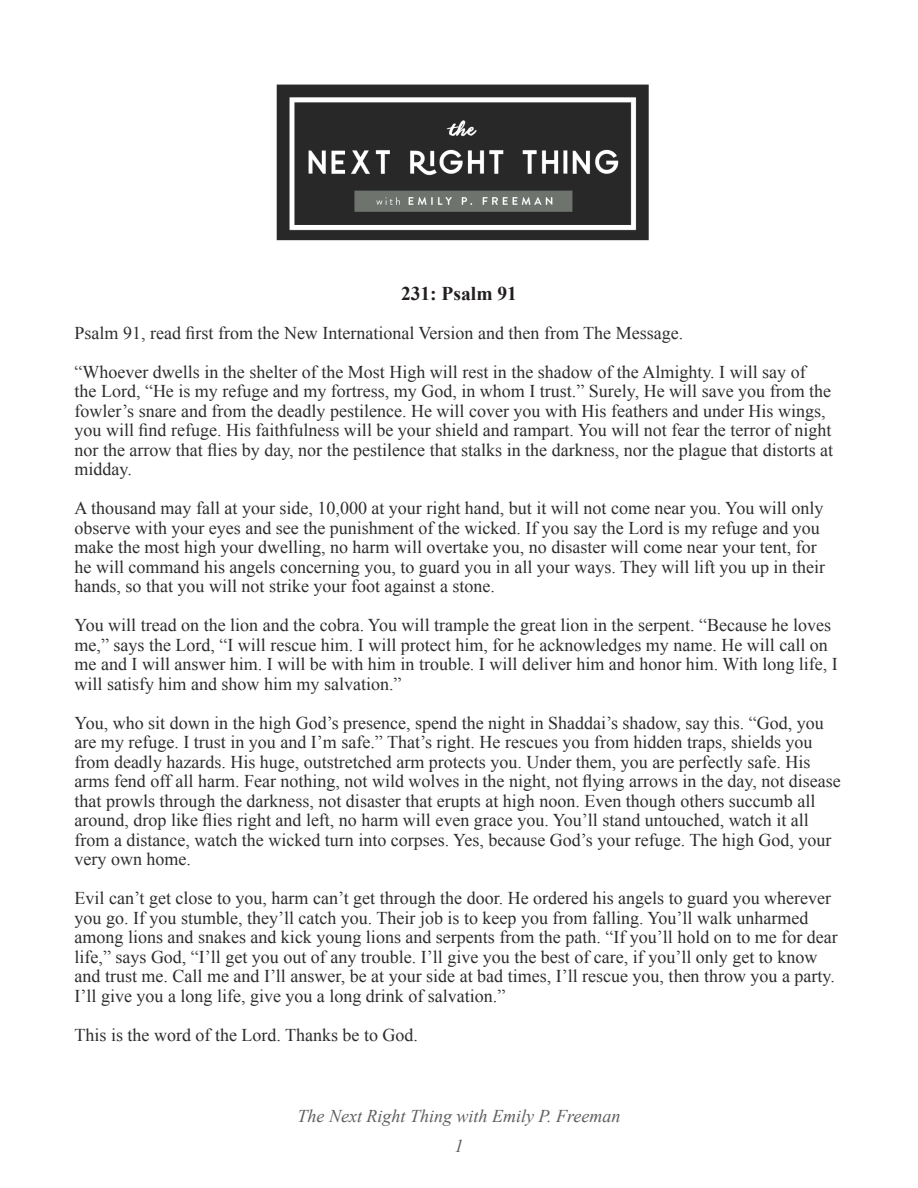
<style>
.page{position:relative;width:918px;height:1188px;background:#fff}
.page>*{position:absolute;margin:0;border:0;box-sizing:border-box;transform-origin:0 0}
.t1{font:700 19.5px "Times New Roman";color:#231f20}
.t2{font:18px/19.5px "Times New Roman";color:#2c2d2c}
.t3{font:italic 18px/30px "Times New Roman";color:#5e5e5e;text-align:center}
</style>
<div class="page">
<img style="left:276px;top:84px;width:373px;height:157px">
<p class="t1" style="left:401px;top:280px;width:117px">231: Psalm 91</p>
<p class="t2" style="left:75px;top:323px;width:610px">Psalm 91, read first from the New International Version and then from The Message.</p>
<p class="t2" style="left:75px;top:362px;width:760px">“Whoever dwells in the shelter of the Most High will rest in the shadow of the Almighty. I will say of<br>the Lord, “He is my refuge and my fortress, my God, in whom I trust.” Surely, He will save you from the fowler’s snare and from the deadly pestilence. He will cover you with His feathers and under His wings, you will find refuge. His faithfulness will be your shield and rampart. You will not fear the terror of night nor the arrow that flies by day, nor the pestilence that stalks in the darkness, nor the plague that distorts at midday.</p>
<p class="t2" style="left:75px;top:498px;width:752px">A thousand may fall at your side, 10,000 at your right hand, but it will not come near you. You will only observe with your eyes and see the punishment of the wicked. If you say the Lord is my refuge and you make the most high your dwelling, no harm will overtake you, no disaster will come near your tent, for he will command his angels concerning you, to guard you in all your ways. They will lift you up in their hands, so that you will not strike your foot against a stone.</p>
<p class="t2" style="left:75px;top:615px;width:765px">You will tread on the lion and the cobra. You will trample the great lion in the serpent. “Because he loves me,” says the Lord, “I will rescue him. I will protect him, for he acknowledges my name. He will call on me and I will answer him. I will be with him in trouble. I will deliver him and honor him. With long life, I will satisfy him and show him my salvation.”</p>
<p class="t2" style="left:75px;top:713px;width:768px">You, who sit down in the high God’s presence, spend the night in Shaddai’s shadow, say this. “God, you are my refuge. I trust in you and I’m safe.” That’s right. He rescues you from hidden traps, shields you from deadly hazards. His huge, outstretched arm protects you. Under them, you are perfectly safe. His arms fend off all harm. Fear nothing, not wild wolves in the night, not flying arrows in the day, not disease that prowls through the darkness, not disaster that erupts at high noon. Even though others succumb all around, drop like flies right and left, no harm will even grace you. You’ll stand untouched, watch it all from a distance, watch the wicked turn into corpses. Yes, because God’s your refuge. The high God, your very own home.</p>
<p class="t2" style="left:75px;top:888px;width:765px">Evil can’t get close to you, harm can’t get through the door. He ordered his angels to guard you wherever you go. If you stumble, they’ll catch you. Their job is to keep you from falling. You’ll walk unharmed among lions and snakes and kick young lions and serpents from the path. “If you’ll hold on to me for dear life,” says God, “I’ll get you out of any trouble. I’ll give you the best of care, if you’ll only get to know and trust me. Call me and I’ll answer, be at your side at bad times, I’ll rescue you, then throw you a party.<br>I’ll give you a long life, give you a long drink of salvation.”</p>
<p class="t2" style="left:75px;top:1025px;width:345px">This is the word of the Lord. Thanks be to God.</p>
<p class="t3" style="left:298px;top:1100px;width:324px">The Next Right Thing with Emily P. Freeman<br>1</p>
</div>
